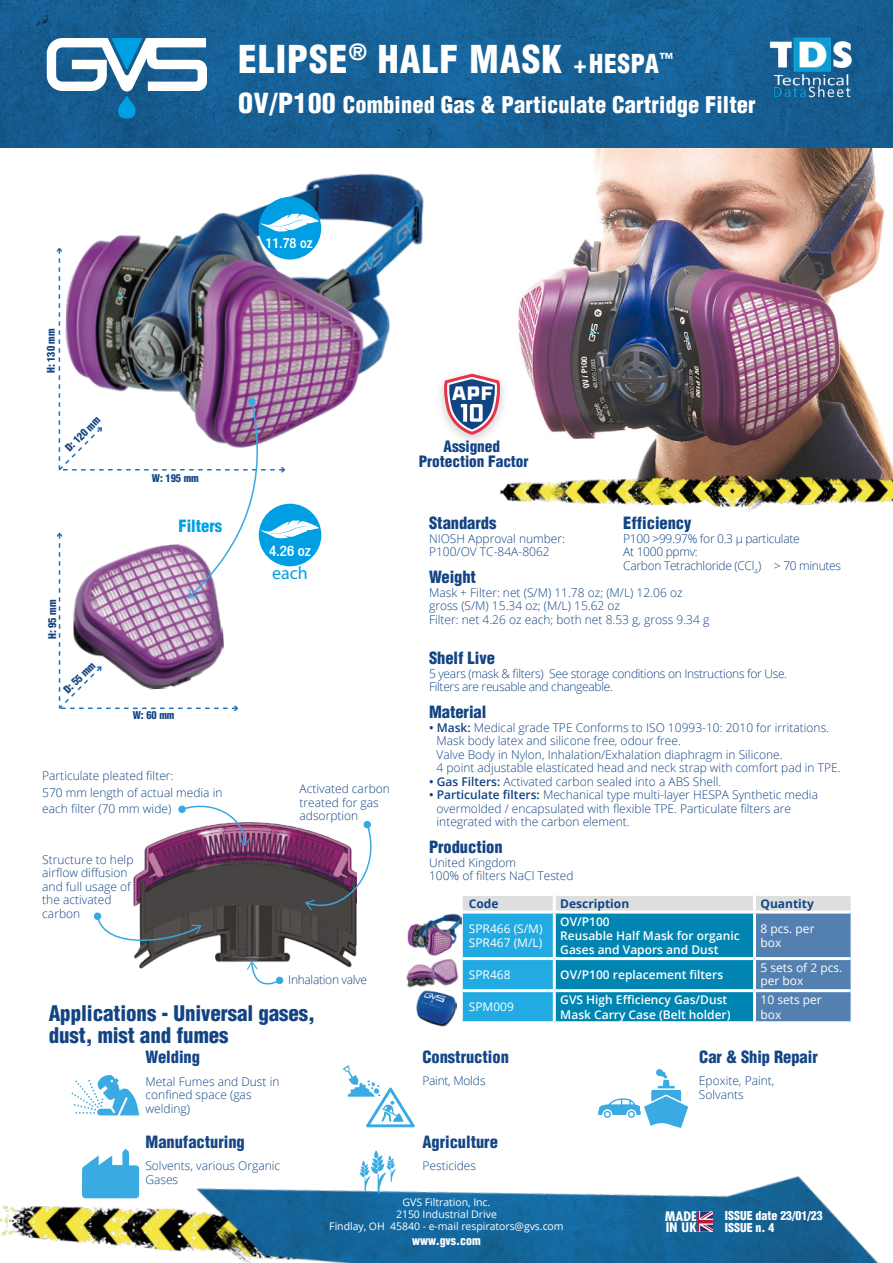
<style>
.page{position:relative;width:893px;height:1263px;background:#fff}
.page>*{position:absolute;margin:0;border:0;box-sizing:border-box;transform-origin:0 0}
.t1{font:900 condensed 37.5px "Helvetica";letter-spacing:.03em;color:#fff}
.t2{font:900 condensed 22.5px "Helvetica";letter-spacing:.005em;color:#fff}
.t3{font:900 condensed 21px/22.5px "Helvetica";letter-spacing:-.005em;color:#124484}
.t4{font:19.2px "Avega";color:#fff}
.t5{font:18px "Myriad Pro";color:#009fe3}
.t6{font:900 condensed 16.5px "Helvetica";letter-spacing:-.005em;color:#144685}
.t7{font:900 condensed 16.5px "Helvetica";letter-spacing:-.005em;color:#124484}
.t8{font:900 condensed 16.5px "Helvetica";letter-spacing:-.005em;color:#009fe3}
.t9{font:900 condensed 15.3px/15px "Helvetica";letter-spacing:-.005em;color:#124484;text-align:center}
.t10{font:500 condensed 15px "Helvetica 67";color:#fff}
.t11{font:500 condensed 14.4px "Helvetica 67";color:#fff}
.t12{font:700 condensed 12.9px/10.5px "Futura";color:#fff;scale:1.13 1}
.t13{font:300 12px/13.5px "Open Sans";color:#124484}
.t14{font:300 12px/13.5px "Open Sans";letter-spacing:-.025em;color:#124484}
.t15{font:600 12px/14.4px "Open Sans";color:#fff}
.t16{font:300 12px/13.5px "Open Sans";color:#144685}
.t17{font:12px/14.4px "Open Sans";color:#fff}
.t18{font:900 condensed 12px/11.2px "Helvetica";letter-spacing:-.005em;color:#fff}
.t19{font:700 12px "Open Sans";color:#134485}
.t20{font:300 12px "Open Sans";letter-spacing:-.025em;color:#144685}
.t21{font:10.5px/12px "Open Sans";letter-spacing:-.005em;color:#fff;text-align:center}
.t22{font:900 condensed 10.5px "Helvetica";letter-spacing:-.005em;color:#124484}
.s1{font-size:25.5px}
.s2{font-size:27px}
.s3{font-weight:600}
</style>
<div class="page">
<img style="left:518px;top:148px;width:375px;height:323px">
<img style="left:0;top:1192px;width:183px;height:60px">
<img style="left:0;top:0;width:893px;height:148px">
<img style="left:183px;top:1172px;width:696px;height:91px">
<img style="left:500px;top:471px;width:393px;height:40px">
<img style="left:133px;top:822px;width:224px;height:147px">
<img style="left:59px;top:173px;width:365px;height:243px">
<svg style="left:697px;top:1211px;width:16px;height:21px"></svg>
<img style="left:767px;top:37px;width:86px;height:62px">
<svg style="left:94px;top:912px;width:8px;height:8px"></svg>
<svg style="left:96px;top:914px;width:106px;height:37px"></svg>
<svg style="left:178px;top:805px;width:72px;height:41px"></svg>
<svg style="left:247px;top:961px;width:37px;height:24px"></svg>
<svg style="left:304px;top:821px;width:68px;height:96px"></svg>
<svg style="left:463px;top:896px;width:388px;height:125px;background:#3597c1"></svg>
<hr style="left:553px;top:896px;width:3px;height:14px;background:#fff">
<hr style="left:753px;top:896px;width:3px;height:14px;background:#fff">
<hr style="left:754px;top:957px;width:97px;height:3px;background:#fff">
<hr style="left:754px;top:989px;width:97px;height:3px;background:#fff">
<hr style="left:756px;top:910px;width:95px;height:3px;background:#fff">
<hr style="left:463px;top:910px;width:90px;height:3px;background:#fff">
<hr style="left:463px;top:957px;width:91px;height:3px;background:#fff">
<hr style="left:463px;top:989px;width:91px;height:3px;background:#fff">
<hr style="left:553px;top:910px;width:203px;height:3px;background:#fff">
<hr style="left:553px;top:913px;width:3px;height:44px;background:#fff">
<hr style="left:753px;top:913px;width:3px;height:44px;background:#fff">
<hr style="left:554px;top:957px;width:200px;height:3px;background:#fff">
<hr style="left:553px;top:960px;width:3px;height:29px;background:#fff">
<hr style="left:753px;top:960px;width:3px;height:29px;background:#fff">
<hr style="left:553px;top:992px;width:3px;height:29px;background:#fff">
<hr style="left:753px;top:992px;width:3px;height:29px;background:#fff">
<hr style="left:554px;top:989px;width:200px;height:3px;background:#fff">
<img style="left:407px;top:913px;width:54px;height:43px">
<img style="left:406px;top:959px;width:53px;height:29px">
<img style="left:416px;top:990px;width:41px;height:37px">
<svg style="left:343px;top:1065px;width:72px;height:62px"></svg>
<svg style="left:360px;top:1150px;width:36px;height:43px"></svg>
<svg style="left:82px;top:1149px;width:57px;height:49px"></svg>
<svg style="left:71px;top:1075px;width:68px;height:40px"></svg>
<svg style="left:598px;top:1069px;width:90px;height:59px"></svg>
<img style="left:57px;top:248px;width:262px;height:463px">
<div style="left:259px;top:197px;width:62px;height:62px;background:#009fe3;border-radius:50%"></div>
<svg style="left:261px;top:214px;width:58px;height:18px"></svg>
<svg style="left:443px;top:374px;width:58px;height:61px"></svg>
<svg style="left:47px;top:38px;width:160px;height:81px"></svg>
<h1 class="t1" style="left:238px;top:35px;width:436px">ELIPSE<sup>®</sup> HALF MASK <span class="s1">+ HESPA</span><sup>™</sup></h1>
<h2 class="t2" style="left:238px;top:91px;width:519px"><span class="s2">OV/P100</span> Combined Gas &amp; Particulate Cartridge Filter</h2>
<p class="t11" style="left:265px;top:234px;width:49px">11.78 oz</p>
<p class="t22" style="left:44px;top:373px;width:46px;rotate:-90deg">H: 130 mm</p>
<p class="t22" style="left:62px;top:445px;width:46px;rotate:-45deg">D: 120 mm</p>
<p class="t22" style="left:46px;top:639px;width:41px;rotate:-90deg">H: 95 mm</p>
<p class="t22" style="left:61px;top:687px;width:41px;rotate:-45deg">D: 55 mm</p>
<p class="t22" style="left:152px;top:471px;width:48px">W: 195 mm</p>
<h3 class="t8" style="left:178px;top:516px;width:45px">Filters</h3>
<p class="t22" style="left:133px;top:709px;width:43px">W: 60 mm</p>
<p class="t13" style="left:42px;top:767px;width:182px;line-height:16.5px">Particulate pleated filter:<br>570 mm length of actual media in each filter (70 mm wide)</p>
<p class="t13" style="left:42px;top:852px;width:93px">Structure to help airflow diffusion and full usage of the activated carbon</p>
<p class="t10" style="left:269px;top:542px;width:43px">4.26 oz</p>
<h3 class="t5" style="left:272px;top:562px;width:37px">each</h3>
<p class="t13" style="left:300px;top:782px;width:92px">Activated carbon treated for gas adsorption</p>
<p class="t14" style="left:288px;top:973px;width:80px">Inhalation valve</p>
<h3 class="t3" style="left:49px;top:1002px;width:268px">Applications - Universal gases, dust, mist and fumes</h3>
<h3 class="t4" style="left:452px;top:380px;width:43px">APF</h3>
<p class="t9" style="left:419px;top:439px;width:111px">Assigned<br>Protection Factor</p>
<h3 class="t7" style="left:429px;top:513px;width:69px">Standards</h3>
<p class="t13" style="left:429px;top:531px;width:138px">NIOSH Approval number:<br>P100/OV TC-84A-8062</p>
<h3 class="t7" style="left:429px;top:567px;width:49px">Weight</h3>
<p class="t13" style="left:429px;top:585px;width:282px">Mask + Filter: net (S/M) 11.78 oz; (M/L) 12.06 oz gross (S/M) 15.34 oz; (M/L) 15.62 oz<br>Filter: net 4.26 oz each; both net 8.53 g, gross 9.34 g</p>
<h3 class="t7" style="left:429px;top:648px;width:67px">Shelf Live</h3>
<p class="t14" style="left:429px;top:666px;width:360px">5 years (mask &amp; filters) See storage conditions on Instructions for Use.<br>Filters are reusable and changeable.</p>
<h3 class="t7" style="left:429px;top:702px;width:59px">Material</h3>
<p class="t13" style="left:437px;top:720px;width:405px;text-indent:-8px"><span class="s3">• Mask:</span> Medical grade TPE Conforms to ISO 10993-10: 2010 for irritations.<br>Mask body latex and silicone free, odour free.<br>Valve Body in Nylon, Inhalation/Exhalation diaphragm in Silicone.<br>4 point adjustable elasticated head and neck strap with comfort pad in TPE.</p>
<p class="t13" style="left:429px;top:774px;width:294px"><span class="s3">• Gas Filters:</span> Activated carbon sealed into a ABS Shell.</p>
<p class="t13" style="left:437px;top:788px;width:383px;text-indent:-8px"><span class="s3">• Particulate filters:</span> Mechanical type multi-layer HESPA Synthetic media overmolded / encapsulated with flexible TPE. Particulate filters are integrated with the carbon element.</p>
<h3 class="t7" style="left:429px;top:837px;width:75px">Production</h3>
<p class="t13" style="left:429px;top:855px;width:146px">United Kingdom<br>100% of filters NaCl Tested</p>
<h3 class="t7" style="left:623px;top:513px;width:70px">Efficiency</h3>
<p class="t14" style="left:623px;top:531px;width:178px">P100 &gt;99.97% for 0.3 μ particulate<br>At 1000 ppmv:<br>Carbon Tetrachloride (CCl<sub>4</sub>)</p>
<p class="t14" style="left:774px;top:559px;width:69px">&gt; 70 minutes</p>
<p class="t19" style="left:469px;top:895px;width:31px">Code</p>
<p class="t19" style="left:560px;top:895px;width:70px">Description</p>
<p class="t19" style="left:760px;top:895px;width:55px">Quantity</p>
<p class="t15" style="left:560px;top:914px;width:181px">OV/P100<br>Reusable Half Mask for organic<br>Gases and Vapors and Dust</p>
<p class="t15" style="left:560px;top:967px;width:164px">OV/P100 replacement filters</p>
<p class="t17" style="left:469px;top:921px;width:75px">SPR466 (S/M)<br>SPR467 (M/L)</p>
<p class="t17" style="left:469px;top:967px;width:43px">SPR468</p>
<p class="t17" style="left:469px;top:999px;width:47px">SPM009</p>
<p class="t17" style="left:760px;top:921px;width:56px">8 pcs. per box</p>
<p class="t17" style="left:760px;top:961px;width:83px;line-height:12.9px">5 sets of 2 pcs. per box</p>
<p class="t15" style="left:560px;top:992px;width:168px">GVS High Efficiency Gas/Dust</p>
<p class="t17" style="left:760px;top:992px;width:63px">10 sets per box</p>
<p class="t15" style="left:560px;top:1007px;width:172px">Mask Carry Case (Belt holder)</p>
<h3 class="t6" style="left:146px;top:1047px;width:56px">Welding</h3>
<h3 class="t6" style="left:422px;top:1047px;width:88px">Construction</h3>
<p class="t16" style="left:146px;top:1074px;width:135px">Metal Fumes and Dust in confined space (gas welding)</p>
<p class="t20" style="left:422px;top:1073px;width:65px">Paint, Molds</p>
<h3 class="t6" style="left:146px;top:1131px;width:101px">Manufacturing</h3>
<p class="t16" style="left:145px;top:1159px;width:136px">Solvents, various Organic<br>Gases</p>
<h3 class="t6" style="left:422px;top:1131px;width:77px">Agriculture</h3>
<p class="t16" style="left:422px;top:1159px;width:55px">Pesticides</p>
<p class="t21" style="left:329px;top:1196px;width:236px">GVS Filtration, Inc.<br>2150 Industrial Drive<br>Findlay, OH 45840 - e-mail respirators@gvs.com</p>
<p class="t18" style="left:412px;top:1235px;width:70px">www.gvs.com</p>
<h3 class="t6" style="left:699px;top:1047px;width:120px">Car &amp; Ship Repair</h3>
<p class="t16" style="left:699px;top:1074px;width:77px">Epoxite, Paint,<br>Solvants</p>
<p class="t12" style="left:665px;top:1211px;width:29px">MADE<br>IN UK</p>
<p class="t18" style="left:725px;top:1210px;width:99px">ISSUE date 23/01/23<br>ISSUE n. 4</p>
</div>
